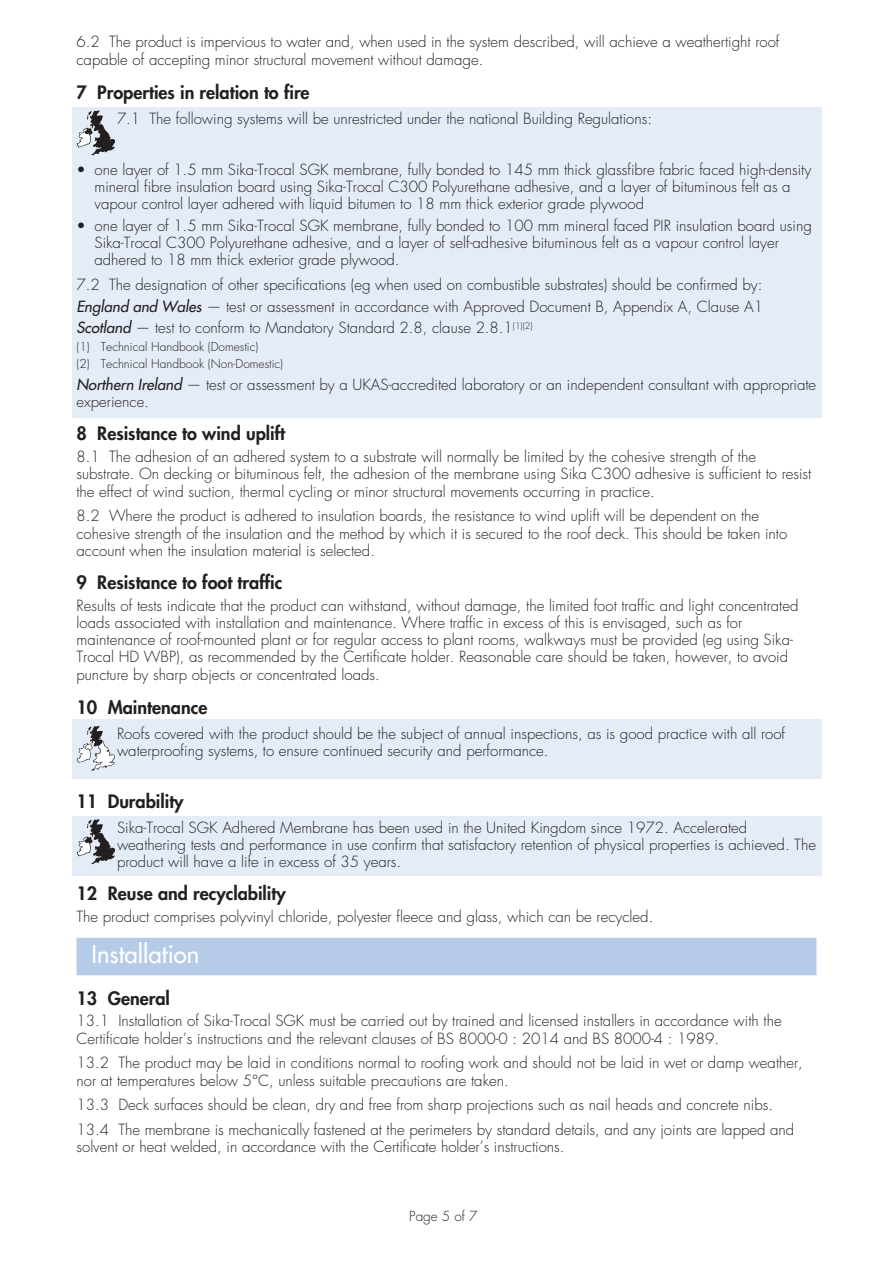
<style>
.page{position:relative;width:893px;height:1263px;background:#fff}
.page>*{position:absolute;margin:0;border:0;box-sizing:border-box;transform-origin:0 0}
.t1{font:24px "Futura";color:#fff}
.t2{font:800 18px "Futura";color:#231f20}
.t3{font:300 15px/17.2px "Futura";color:#231f20}
.t4{font:300 13.5px "Futura";color:#231f20}
.t5{font:300 12px/17px "Futura";color:#231f20}
.s1{font-weight:400;font-style:italic}
</style>
<div class="page">
<div style="left:72px;top:107px;width:750px;height:310px;background:#e4ecf7"></div>
<div style="left:72px;top:816px;width:750px;height:59px;background:#e4ecf7"></div>
<div style="left:72px;top:719px;width:750px;height:59px;background:#e4ecf7"></div>
<div style="left:76px;top:938px;width:740px;height:37px;background:#b6cbe8"></div>
<svg style="left:77px;top:110px;width:38px;height:45px"></svg>
<svg style="left:77px;top:726px;width:38px;height:45px"></svg>
<svg style="left:77px;top:819px;width:38px;height:45px"></svg>
<p class="t3" style="left:76px;top:34px;width:704px">6.2 The product is impervious to water and, when used in the system described, will achieve a weathertight roof capable of accepting minor structural movement without damage.</p>
<p class="t2" style="left:76px;top:81px;width:235px">7 Properties in relation to fire</p>
<p class="t3" style="left:117px;top:110px;width:537px">7.1 The following systems will be unrestricted under the national Building Regulations:</p>
<p class="t3" style="left:94px;top:162px;width:718px;text-indent:-18px">• one layer of 1.5 mm Sika-Trocal SGK membrane, fully bonded to 145 mm thick glassfibre fabric faced high-density mineral fibre insulation board using Sika-Trocal C300 Polyurethane adhesive, and a layer of bituminous felt as a vapour control layer adhered with liquid bitumen to 18 mm thick exterior grade plywood</p>
<p class="t3" style="left:94px;top:217px;width:719px;text-indent:-18px">• one layer of 1.5 mm Sika-Trocal SGK membrane, fully bonded to 100 mm mineral faced PIR insulation board using<br>Sika-Trocal C300 Polyurethane adhesive, and a layer of self-adhesive bituminous felt as a vapour control layer adhered to 18 mm thick exterior grade plywood.</p>
<p class="t3" style="left:76px;top:274px;width:688px;line-height:21.5px;text-align:justify">7.2 The designation of other specifications (eg when used on combustible substrates) should be confirmed by:<br><span class="s1">England and Wales</span> — test or assessment in accordance with Approved Document B, Appendix A, Clause A1<br><span class="s1">Scotland</span> — test to conform to Mandatory Standard 2.8, clause 2.8.1<sup>(1)(2)</sup></p>
<p class="t5" style="left:76px;top:339px;width:208px">(1) Technical Handbook (Domestic)<br>(2) Technical Handbook (Non-Domestic)</p>
<p class="t3" style="left:76px;top:377px;width:741px"><span class="s1">Northern Ireland</span> — test or assessment by a UKAS-accredited laboratory or an independent consultant with appropriate experience.</p>
<p class="t2" style="left:76px;top:422px;width:210px">8 Resistance to wind uplift</p>
<p class="t3" style="left:76px;top:449px;width:736px">8.1 The adhesion of an adhered system to a substrate will normally be limited by the cohesive strength of the substrate. On decking or bituminous felt, the adhesion of the membrane using Sika C300 adhesive is sufficient to resist the effect of wind suction, thermal cycling or minor structural movements occurring in practice.</p>
<p class="t3" style="left:76px;top:508px;width:712px">8.2 Where the product is adhered to insulation boards, the resistance to wind uplift will be dependent on the cohesive strength of the insulation and the method by which it is secured to the roof deck. This should be taken into account when the insulation material is selected.</p>
<p class="t2" style="left:76px;top:571px;width:207px">9 Resistance to foot traffic</p>
<p class="t3" style="left:76px;top:597px;width:723px">Results of tests indicate that the product can withstand, without damage, the limited foot traffic and light concentrated loads associated with installation and maintenance. Where traffic in excess of this is envisaged, such as for maintenance of roof-mounted plant or for regular access to plant rooms, walkways must be provided (eg using Sika-Trocal HD WBP), as recommended by the Certificate holder. Reasonable care should be taken, however, to avoid puncture by sharp objects or concentrated loads.</p>
<p class="t2" style="left:76px;top:696px;width:132px">10 Maintenance</p>
<p class="t3" style="left:117px;top:725px;width:670px">Roofs covered with the product should be the subject of annual inspections, as is good practice with all roof waterproofing systems, to ensure continued security and performance.</p>
<p class="t2" style="left:76px;top:790px;width:109px">11 Durability</p>
<p class="t3" style="left:117px;top:819px;width:701px">Sika-Trocal SGK Adhered Membrane has been used in the United Kingdom since 1972. Accelerated weathering tests and performance in use confirm that satisfactory retention of physical properties is achieved. The product will have a life in excess of 35 years.</p>
<p class="t2" style="left:76px;top:882px;width:211px">12 Reuse and recyclability</p>
<p class="t3" style="left:76px;top:908px;width:578px">The product comprises polyvinyl chloride, polyester fleece and glass, which can be recycled.</p>
<h1 class="t1" style="left:92px;top:939px;width:109px">Installation</h1>
<p class="t2" style="left:76px;top:986px;width:95px">13 General</p>
<p class="t3" style="left:76px;top:1013px;width:707px">13.1 Installation of Sika-Trocal SGK must be carried out by trained and licensed installers in accordance with the<br>Certificate holder’s instructions and the relevant clauses of BS 8000-0 : 2014 and BS 8000-4 : 1989.</p>
<p class="t3" style="left:76px;top:1055px;width:728px">13.2 The product may be laid in conditions normal to roofing work and should not be laid in wet or damp weather, nor at temperatures below 5°C, unless suitable precautions are taken.</p>
<p class="t3" style="left:76px;top:1093px;width:719px;line-height:24.8px">13.3 Deck surfaces should be clean, dry and free from sharp projections such as nail heads and concrete nibs.<br>13.4 The membrane is mechanically fastened at the perimeters by standard details, and any joints are lapped and</p>
<p class="t3" style="left:76px;top:1139px;width:489px">solvent or heat welded, in accordance with the Certificate holder’s instructions.</p>
<p class="t4" style="left:409px;top:1208px;width:70px">Page 5 of 7</p>
</div>
